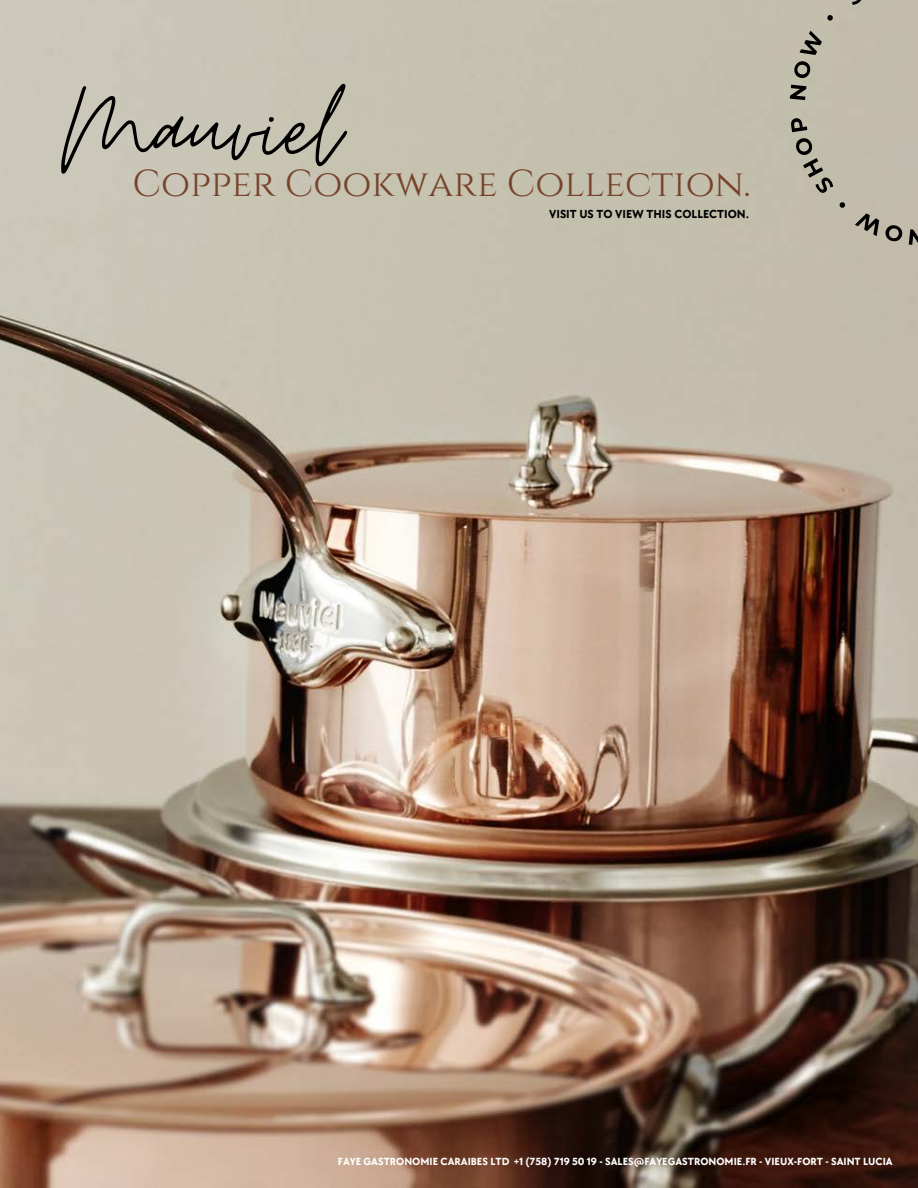
<style>
.page{position:relative;width:918px;height:1188px;background:#fff}
.page>*{position:absolute;margin:0;border:0;box-sizing:border-box;transform-origin:0 0}
.t1{font:129px "Moon Time";color:#000}
.t2{font:37.5px "Cinzel";color:#78432c}
.t3{font:700 12px "TT Chocolates";color:#000}
.t4{font:700 10.65px "TT Chocolates";color:#fff}
</style>
<div class="page">
<img style="left:0;top:0;width:918px;height:1188px">
<div style="left:733px;top:0;width:185px;height:304px;background:#c2bdaa"></div>
<p class="t1" style="left:61px;top:50px;width:281px">Mauviel</p>
<p class="t2" style="left:133px;top:160px;width:620px">COPPER COOKWARE COLLECTION.</p>
<p class="t3" style="left:549px;top:207px;width:201px">VISIT US TO VIEW THIS COLLECTION.</p>
<p class="t4" style="left:338px;top:1156px;width:556px">FAYE GASTRONOMIE CARAIBES LTD +1 (758) 719 50 19 - SALES@FAYEGASTRONOMIE.FR - VIEUX-FORT - SAINT LUCIA</p>
</div>
